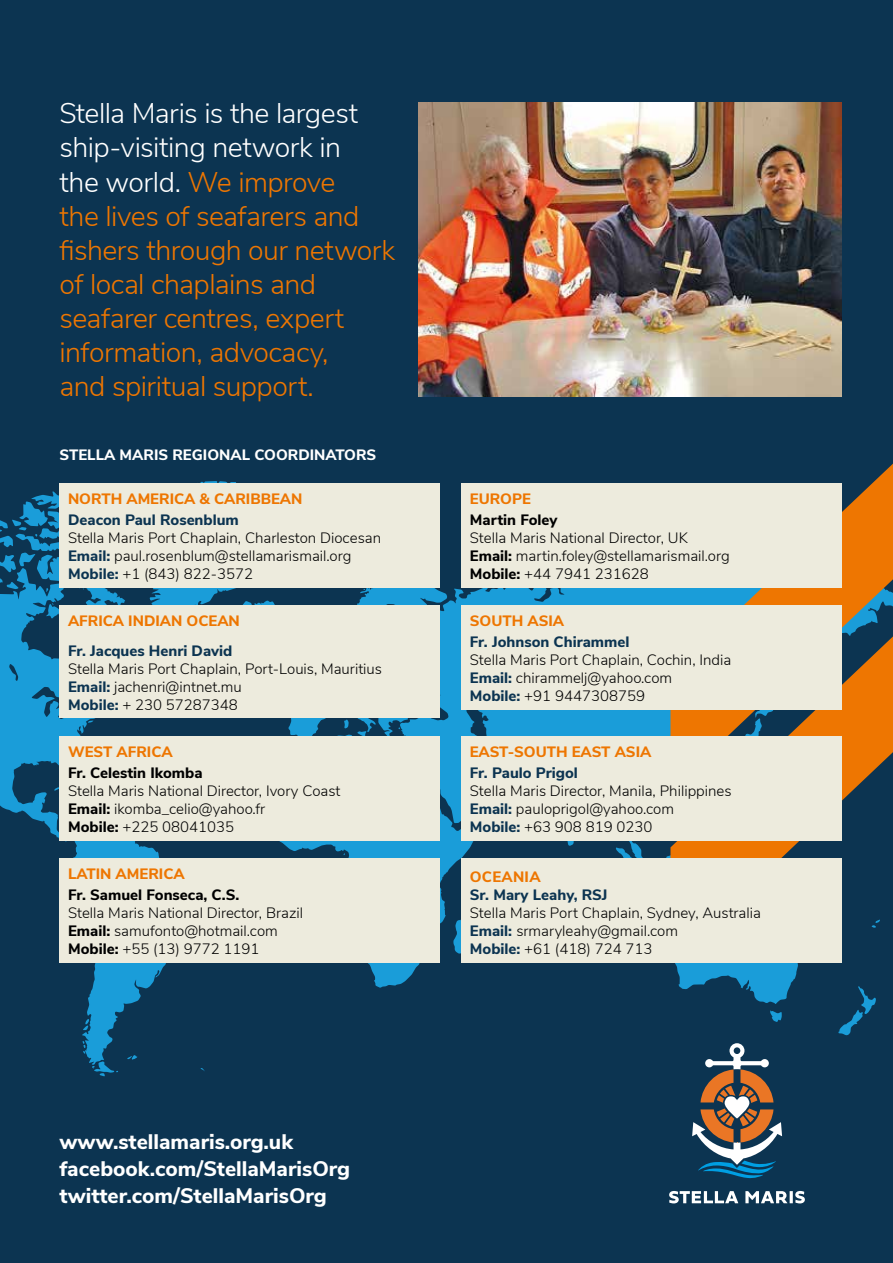
<style>
.page{position:relative;width:893px;height:1263px;background:#0c3451}
.page>*{position:absolute;margin:0;border:0;box-sizing:border-box;transform-origin:0 0}
.t1{font:300 28.35px/34px "Nunito Sans";letter-spacing:-.02em;color:#ee7601}
.t2{font:800 21px/27px "Nunito Sans";color:#fff}
.t3{font:300 15px/18px "Nunito Sans";color:#000}
.t4{font:800 15px "Nunito Sans";color:#ee7601}
.t5{font:800 15px "Nunito Sans";color:#0c3451}
.t6{font:800 15px "Nunito Sans";color:#000}
.t7{font:800 15px "Nunito Sans";color:#fff}
.t8{font:800 15px "Nunito Sans";letter-spacing:.02em;color:#ee7601}
.s1{color:#fff}
.s2{font-weight:800;color:#0c3451}
.s3{font-weight:800}
</style>
<div class="page">
<svg style="left:264px;top:588px;width:406px;height:400px;fill:#1a9dd9"></svg>
<svg style="left:616px;top:840px;width:260px;height:195px"></svg>
<svg style="left:357px;top:731px;width:10px;height:5px"></svg>
<svg style="left:344px;top:718px;width:5px;height:10px"></svg>
<svg style="left:453px;top:907px;width:8px;height:47px"></svg>
<svg style="left:0;top:636px;width:210px;height:427px"></svg>
<svg style="left:92px;top:1061px;width:26px;height:15px"></svg>
<svg style="left:88px;top:720px;width:6px;height:3px"></svg>
<svg style="left:54px;top:787px;width:6px;height:18px"></svg>
<svg style="left:0;top:481px;width:280px;height:155px"></svg>
<svg style="left:670px;top:464px;width:223px;height:172px"></svg>
<svg style="left:670px;top:636px;width:223px;height:326px"></svg>
<div style="left:60px;top:484px;width:380px;height:104px;background:#edebdd"></div>
<div style="left:60px;top:606px;width:380px;height:112px;background:#edebdd"></div>
<div style="left:60px;top:736px;width:380px;height:104px;background:#edebdd"></div>
<div style="left:60px;top:858px;width:380px;height:104px;background:#edebdd"></div>
<div style="left:461px;top:484px;width:381px;height:104px;background:#edebdd"></div>
<div style="left:461px;top:606px;width:381px;height:104px;background:#edebdd"></div>
<div style="left:461px;top:736px;width:381px;height:104px;background:#edebdd"></div>
<div style="left:461px;top:858px;width:381px;height:104px;background:#edebdd"></div>
<img style="left:419px;top:102px;width:423px;height:294px">
<svg style="left:669px;top:1191px;width:69px;height:12px"></svg>
<svg style="left:745px;top:1191px;width:60px;height:12px"></svg>
<svg style="left:692px;top:1043px;width:90px;height:136px"></svg>
<h1 class="t1" style="left:60px;top:95px;width:337px"><span class="s1">Stella Maris is the largest ship-visiting network in<br>the world.</span> We improve<br>the lives of seafarers and fishers through our network of local chaplains and seafarer centres, expert information, advocacy,<br>and spiritual support.</h1>
<p class="t7" style="left:60px;top:443px;width:318px">STELLA MARIS REGIONAL COORDINATORS</p>
<p class="t4" style="left:68px;top:488px;width:236px">NORTH AMERICA &amp; CARIBBEAN</p>
<p class="t5" style="left:68px;top:509px;width:172px">Deacon Paul Rosenblum</p>
<p class="t3" style="left:68px;top:528px;width:315px">Stella Maris Port Chaplain, Charleston Diocesan<br><span class="s2">Email:</span> paul.rosenblum@stellamarismail.org<br><span class="s2">Mobile:</span> +1 (843) 822-3572</p>
<p class="t4" style="left:68px;top:610px;width:173px">AFRICA INDIAN OCEAN</p>
<p class="t5" style="left:68px;top:640px;width:166px">Fr. Jacques Henri David</p>
<p class="t3" style="left:68px;top:659px;width:316px">Stella Maris Port Chaplain, Port-Louis, Mauritius<br><span class="s2">Email:</span> jachenri@intnet.mu<br><span class="s2">Mobile:</span> + 230 57287348</p>
<p class="t4" style="left:68px;top:741px;width:106px">WEST AFRICA</p>
<p class="t6" style="left:68px;top:762px;width:136px">Fr. Celestin Ikomba</p>
<p class="t3" style="left:68px;top:781px;width:274px">Stella Maris National Director, Ivory Coast<br><span class="s3">Email:</span> ikomba_celio@yahoo.fr<br><span class="s3">Mobile:</span> +225 08041035</p>
<p class="t4" style="left:68px;top:863px;width:118px">LATIN AMERICA</p>
<p class="t6" style="left:68px;top:884px;width:173px">Fr. Samuel Fonseca, C.S.</p>
<p class="t3" style="left:68px;top:903px;width:237px">Stella Maris National Director, Brazil<br><span class="s3">Email:</span> samufonto@hotmail.com<br><span class="s3">Mobile:</span> +55 (13) 9772 1191</p>
<h2 class="t2" style="left:60px;top:1126px;width:292px">www.stellamaris.org.uk facebook.com/StellaMarisOrg twitter.com/StellaMarisOrg</h2>
<p class="t4" style="left:470px;top:488px;width:63px">EUROPE</p>
<p class="t6" style="left:470px;top:509px;width:89px">Martin Foley</p>
<p class="t3" style="left:470px;top:528px;width:261px">Stella Maris National Director, UK<br><span class="s3">Email:</span> martin.foley@stellamarismail.org<br><span class="s3">Mobile:</span> +44 7941 231628</p>
<p class="t4" style="left:470px;top:610px;width:96px">SOUTH ASIA</p>
<p class="t5" style="left:470px;top:631px;width:161px">Fr. Johnson Chirammel</p>
<p class="t3" style="left:470px;top:650px;width:263px">Stella Maris Port Chaplain, Cochin, India<br><span class="s2">Email:</span> chirammelj@yahoo.com<br><span class="s2">Mobile:</span> +91 9447308759</p>
<p class="t4" style="left:470px;top:741px;width:183px">EAST-SOUTH EAST ASIA</p>
<p class="t5" style="left:470px;top:762px;width:109px">Fr. Paulo Prigol</p>
<p class="t3" style="left:470px;top:781px;width:263px">Stella Maris Director, Manila, Philippines<br><span class="s2">Email:</span> pauloprigol@yahoo.com<br><span class="s2">Mobile:</span> +63 908 819 0230</p>
<p class="t8" style="left:470px;top:866px;width:72px">OCEANIA</p>
<p class="t5" style="left:470px;top:884px;width:139px">Sr. Mary Leahy, RSJ</p>
<p class="t3" style="left:470px;top:903px;width:293px">Stella Maris Port Chaplain, Sydney, Australia<br><span class="s2">Email:</span> srmaryleahy@gmail.com<br><span class="s2">Mobile:</span> +61 (418) 724 713</p>
</div>
